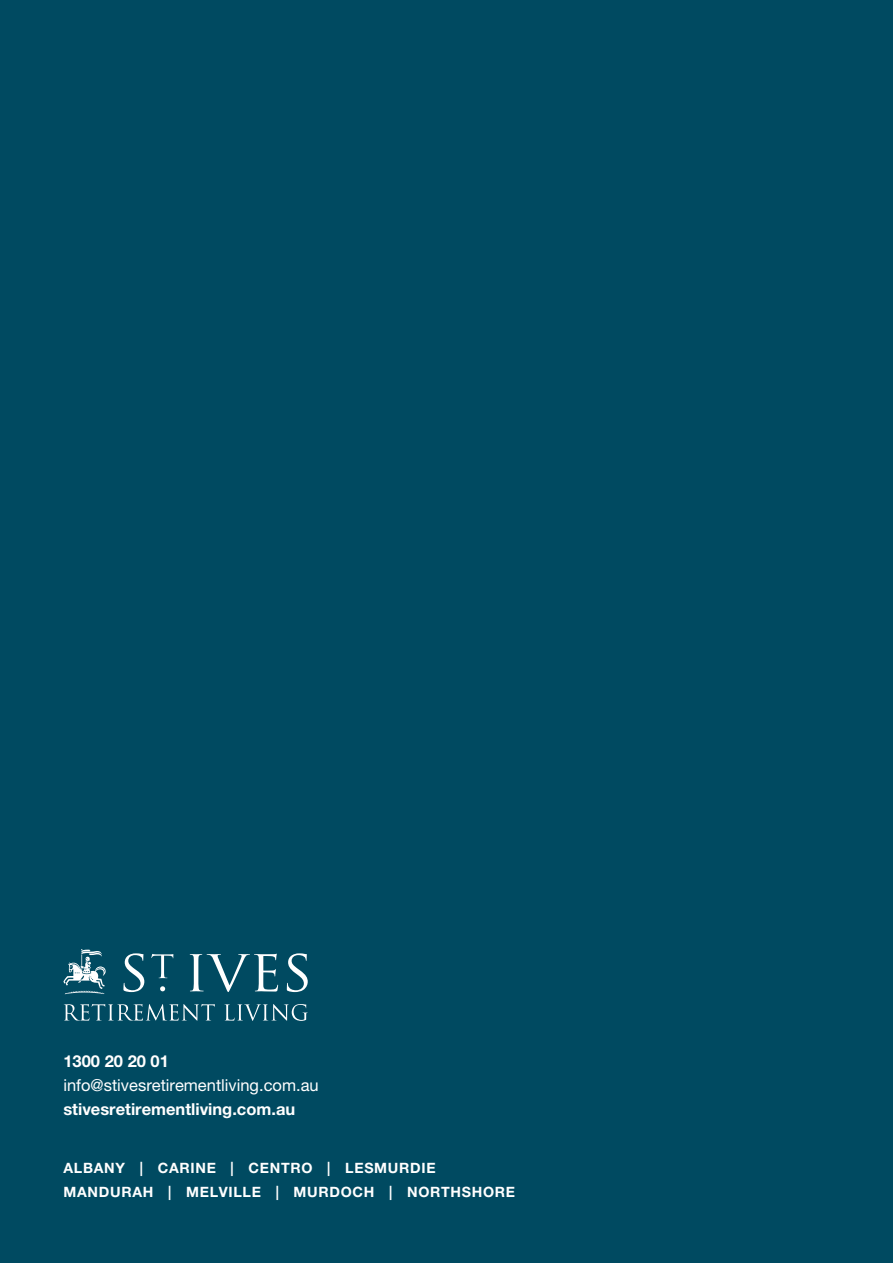
<style>
.page{position:relative;width:893px;height:1263px;background:#004a61}
.page>*{position:absolute;margin:0;border:0;box-sizing:border-box;transform-origin:0 0}
.t1{font:700 16.5px "Helvetica Neue LT Pro";color:#fff}
.t2{font:16.5px "Helvetica Neue LT Pro";color:#fff}
.t3{font:700 14.25px/24px "Helvetica Neue LT Pro";letter-spacing:.05em;color:#fff}
</style>
<div class="page">
<svg style="left:63px;top:949px;width:43px;height:45px"></svg>
<svg style="left:123px;top:953px;width:21px;height:39px"></svg>
<svg style="left:151px;top:954px;width:22px;height:24px"></svg>
<svg style="left:190px;top:954px;width:88px;height:38px"></svg>
<svg style="left:287px;top:953px;width:21px;height:39px"></svg>
<svg style="left:160px;top:986px;width:5px;height:5px"></svg>
<svg style="left:64px;top:1004px;width:151px;height:17px"></svg>
<svg style="left:224px;top:1004px;width:84px;height:17px"></svg>
<p class="t1" style="left:63px;top:1051px;width:107px">1300 20 20 01</p>
<p class="t2" style="left:63px;top:1075px;width:257px">info@stivesretirementliving.com.au</p>
<p class="t1" style="left:63px;top:1099px;width:233px">stivesretirementliving.com.au</p>
<p class="t3" style="left:63px;top:1156px;width:453px">ALBANY | CARINE | CENTRO | LESMURDIE<br>MANDURAH | MELVILLE | MURDOCH | NORTHSHORE</p>
</div>
